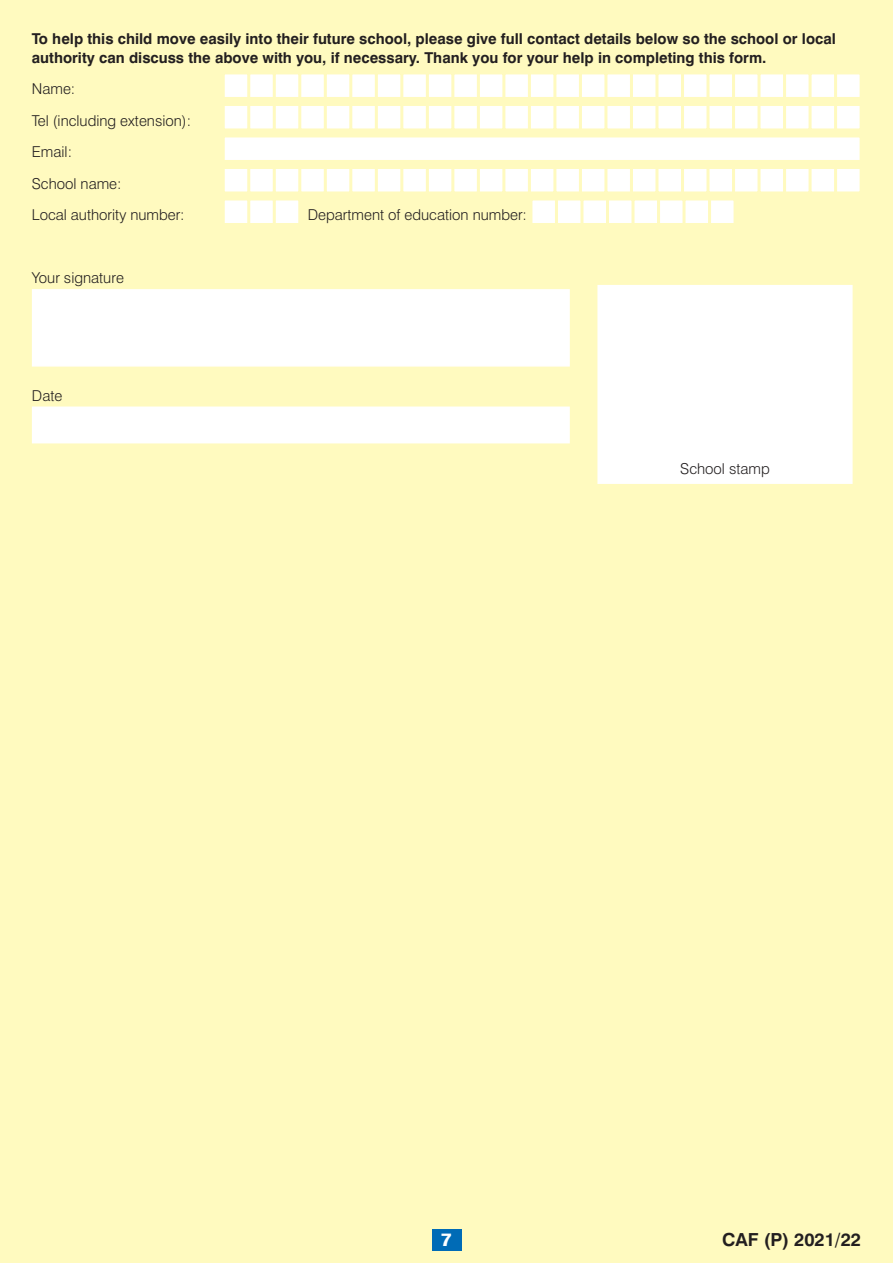
<style>
.page{position:relative;width:893px;height:1263px;background:#fffabf}
.page>*{position:absolute;margin:0;border:0;box-sizing:border-box;transform-origin:0 0}
.t1{font:700 18px "Swiss 721 BT";color:#231f20}
.t2{font:800 18px "Swiss 721 BT";color:#fff}
.FORM_-_body_with_rig{font:700 15px/18.8px "Swiss 721 BT";color:#231f20}
.FORM_-_body_general{font:300 15px "Swiss 721 BT";color:#231f20}
.FORM_-_body_with_rig-2{font:300 15px "Swiss 721 BT";color:#231f20}
</style>
<div class="page">
<div style="left:432px;top:1229px;width:29px;height:21px;background:#006bb6"></div>
<div style="left:223px;top:73px;width:26px;height:25px;background:#fff;border:2px solid #fffabf"></div>
<div style="left:249px;top:73px;width:25px;height:25px;background:#fff;border:2px solid #fffabf"></div>
<div style="left:274px;top:73px;width:26px;height:25px;background:#fff;border:2px solid #fffabf"></div>
<div style="left:300px;top:73px;width:25px;height:25px;background:#fff;border:2px solid #fffabf"></div>
<div style="left:325px;top:73px;width:26px;height:25px;background:#fff;border:2px solid #fffabf"></div>
<div style="left:351px;top:73px;width:25px;height:25px;background:#fff;border:2px solid #fffabf"></div>
<div style="left:376px;top:73px;width:26px;height:25px;background:#fff;border:2px solid #fffabf"></div>
<div style="left:402px;top:73px;width:25px;height:25px;background:#fff;border:2px solid #fffabf"></div>
<div style="left:427px;top:73px;width:26px;height:25px;background:#fff;border:2px solid #fffabf"></div>
<div style="left:453px;top:73px;width:25px;height:25px;background:#fff;border:2px solid #fffabf"></div>
<div style="left:478px;top:73px;width:26px;height:25px;background:#fff;border:2px solid #fffabf"></div>
<div style="left:504px;top:73px;width:25px;height:25px;background:#fff;border:2px solid #fffabf"></div>
<div style="left:529px;top:73px;width:26px;height:25px;background:#fff;border:2px solid #fffabf"></div>
<div style="left:555px;top:73px;width:25px;height:25px;background:#fff;border:2px solid #fffabf"></div>
<div style="left:580px;top:73px;width:26px;height:25px;background:#fff;border:2px solid #fffabf"></div>
<div style="left:606px;top:73px;width:25px;height:25px;background:#fff;border:2px solid #fffabf"></div>
<div style="left:631px;top:73px;width:26px;height:25px;background:#fff;border:2px solid #fffabf"></div>
<div style="left:657px;top:73px;width:25px;height:25px;background:#fff;border:2px solid #fffabf"></div>
<div style="left:682px;top:73px;width:26px;height:25px;background:#fff;border:2px solid #fffabf"></div>
<div style="left:708px;top:73px;width:25px;height:25px;background:#fff;border:2px solid #fffabf"></div>
<div style="left:733px;top:73px;width:26px;height:25px;background:#fff;border:2px solid #fffabf"></div>
<div style="left:759px;top:73px;width:25px;height:25px;background:#fff;border:2px solid #fffabf"></div>
<div style="left:784px;top:73px;width:26px;height:25px;background:#fff;border:2px solid #fffabf"></div>
<div style="left:810px;top:73px;width:26px;height:25px;background:#fff;border:2px solid #fffabf"></div>
<div style="left:836px;top:73px;width:25px;height:25px;background:#fff;border:2px solid #fffabf"></div>
<div style="left:223px;top:104px;width:26px;height:26px;background:#fff;border:2px solid #fffabf"></div>
<div style="left:249px;top:104px;width:25px;height:26px;background:#fff;border:2px solid #fffabf"></div>
<div style="left:274px;top:104px;width:26px;height:26px;background:#fff;border:2px solid #fffabf"></div>
<div style="left:300px;top:104px;width:25px;height:26px;background:#fff;border:2px solid #fffabf"></div>
<div style="left:325px;top:104px;width:26px;height:26px;background:#fff;border:2px solid #fffabf"></div>
<div style="left:351px;top:104px;width:25px;height:26px;background:#fff;border:2px solid #fffabf"></div>
<div style="left:376px;top:104px;width:26px;height:26px;background:#fff;border:2px solid #fffabf"></div>
<div style="left:402px;top:104px;width:25px;height:26px;background:#fff;border:2px solid #fffabf"></div>
<div style="left:427px;top:104px;width:26px;height:26px;background:#fff;border:2px solid #fffabf"></div>
<div style="left:453px;top:104px;width:25px;height:26px;background:#fff;border:2px solid #fffabf"></div>
<div style="left:478px;top:104px;width:26px;height:26px;background:#fff;border:2px solid #fffabf"></div>
<div style="left:504px;top:104px;width:25px;height:26px;background:#fff;border:2px solid #fffabf"></div>
<div style="left:529px;top:104px;width:26px;height:26px;background:#fff;border:2px solid #fffabf"></div>
<div style="left:555px;top:104px;width:25px;height:26px;background:#fff;border:2px solid #fffabf"></div>
<div style="left:580px;top:104px;width:26px;height:26px;background:#fff;border:2px solid #fffabf"></div>
<div style="left:606px;top:104px;width:25px;height:26px;background:#fff;border:2px solid #fffabf"></div>
<div style="left:631px;top:104px;width:26px;height:26px;background:#fff;border:2px solid #fffabf"></div>
<div style="left:657px;top:104px;width:25px;height:26px;background:#fff;border:2px solid #fffabf"></div>
<div style="left:682px;top:104px;width:26px;height:26px;background:#fff;border:2px solid #fffabf"></div>
<div style="left:708px;top:104px;width:25px;height:26px;background:#fff;border:2px solid #fffabf"></div>
<div style="left:733px;top:104px;width:26px;height:26px;background:#fff;border:2px solid #fffabf"></div>
<div style="left:759px;top:104px;width:25px;height:26px;background:#fff;border:2px solid #fffabf"></div>
<div style="left:784px;top:104px;width:26px;height:26px;background:#fff;border:2px solid #fffabf"></div>
<div style="left:810px;top:104px;width:26px;height:26px;background:#fff;border:2px solid #fffabf"></div>
<div style="left:836px;top:104px;width:25px;height:26px;background:#fff;border:2px solid #fffabf"></div>
<div style="left:223px;top:136px;width:638px;height:25px;background:#fff;border:2px solid #fffabf"></div>
<div style="left:223px;top:167px;width:26px;height:26px;background:#fff;border:2px solid #fffabf"></div>
<div style="left:249px;top:167px;width:25px;height:26px;background:#fff;border:2px solid #fffabf"></div>
<div style="left:274px;top:167px;width:26px;height:26px;background:#fff;border:2px solid #fffabf"></div>
<div style="left:300px;top:167px;width:25px;height:26px;background:#fff;border:2px solid #fffabf"></div>
<div style="left:325px;top:167px;width:26px;height:26px;background:#fff;border:2px solid #fffabf"></div>
<div style="left:351px;top:167px;width:25px;height:26px;background:#fff;border:2px solid #fffabf"></div>
<div style="left:376px;top:167px;width:26px;height:26px;background:#fff;border:2px solid #fffabf"></div>
<div style="left:402px;top:167px;width:25px;height:26px;background:#fff;border:2px solid #fffabf"></div>
<div style="left:427px;top:167px;width:26px;height:26px;background:#fff;border:2px solid #fffabf"></div>
<div style="left:453px;top:167px;width:25px;height:26px;background:#fff;border:2px solid #fffabf"></div>
<div style="left:478px;top:167px;width:26px;height:26px;background:#fff;border:2px solid #fffabf"></div>
<div style="left:504px;top:167px;width:25px;height:26px;background:#fff;border:2px solid #fffabf"></div>
<div style="left:529px;top:167px;width:26px;height:26px;background:#fff;border:2px solid #fffabf"></div>
<div style="left:555px;top:167px;width:25px;height:26px;background:#fff;border:2px solid #fffabf"></div>
<div style="left:580px;top:167px;width:26px;height:26px;background:#fff;border:2px solid #fffabf"></div>
<div style="left:606px;top:167px;width:25px;height:26px;background:#fff;border:2px solid #fffabf"></div>
<div style="left:631px;top:167px;width:26px;height:26px;background:#fff;border:2px solid #fffabf"></div>
<div style="left:657px;top:167px;width:25px;height:26px;background:#fff;border:2px solid #fffabf"></div>
<div style="left:682px;top:167px;width:26px;height:26px;background:#fff;border:2px solid #fffabf"></div>
<div style="left:708px;top:167px;width:25px;height:26px;background:#fff;border:2px solid #fffabf"></div>
<div style="left:733px;top:167px;width:26px;height:26px;background:#fff;border:2px solid #fffabf"></div>
<div style="left:759px;top:167px;width:25px;height:26px;background:#fff;border:2px solid #fffabf"></div>
<div style="left:784px;top:167px;width:26px;height:26px;background:#fff;border:2px solid #fffabf"></div>
<div style="left:810px;top:167px;width:26px;height:26px;background:#fff;border:2px solid #fffabf"></div>
<div style="left:836px;top:167px;width:25px;height:26px;background:#fff;border:2px solid #fffabf"></div>
<div style="left:223px;top:199px;width:26px;height:25px;background:#fff;border:2px solid #fffabf"></div>
<div style="left:249px;top:199px;width:25px;height:25px;background:#fff;border:2px solid #fffabf"></div>
<div style="left:274px;top:199px;width:26px;height:25px;background:#fff;border:2px solid #fffabf"></div>
<div style="left:531px;top:199px;width:25px;height:25px;background:#fff;border:2px solid #fffabf"></div>
<div style="left:556px;top:199px;width:26px;height:25px;background:#fff;border:2px solid #fffabf"></div>
<div style="left:582px;top:199px;width:25px;height:25px;background:#fff;border:2px solid #fffabf"></div>
<div style="left:607px;top:199px;width:26px;height:25px;background:#fff;border:2px solid #fffabf"></div>
<div style="left:633px;top:199px;width:25px;height:25px;background:#fff;border:2px solid #fffabf"></div>
<div style="left:658px;top:199px;width:26px;height:25px;background:#fff;border:2px solid #fffabf"></div>
<div style="left:684px;top:199px;width:25px;height:25px;background:#fff;border:2px solid #fffabf"></div>
<div style="left:709px;top:199px;width:26px;height:25px;background:#fff;border:2px solid #fffabf"></div>
<div style="left:32px;top:289px;width:538px;height:78px;background:#fff;border:2px solid #fff"></div>
<div style="left:32px;top:406px;width:538px;height:37px;background:#fff;border:2px solid #fff"></div>
<div style="left:598px;top:286px;width:254px;height:197px;background:#fff"></div>
<div style="left:597px;top:285px;width:256px;height:199px;border:2px solid #fff"></div>
<p class="FORM_-_body_with_rig" style="left:32px;top:29px;width:806px">To help this child move easily into their future school, please give full contact details below so the school or local authority can discuss the above with you, if necessary. Thank you for your help in completing this form.</p>
<p class="FORM_-_body_with_rig-2" style="left:32px;top:80px;width:45px">Name:</p>
<p class="FORM_-_body_with_rig-2" style="left:32px;top:111px;width:161px">Tel (including extension):</p>
<p class="FORM_-_body_with_rig-2" style="left:32px;top:143px;width:42px">Email:</p>
<p class="FORM_-_body_with_rig-2" style="left:32px;top:174px;width:91px">School name:</p>
<p class="FORM_-_body_general" style="left:32px;top:206px;width:154px">Local authority number:</p>
<p class="FORM_-_body_general" style="left:308px;top:206px;width:221px">Department of education number:</p>
<p class="FORM_-_body_general" style="left:32px;top:269px;width:94px">Your signature</p>
<p class="FORM_-_body_general" style="left:32px;top:386px;width:32px">Date</p>
<p class="FORM_-_body_general" style="left:680px;top:459px;width:91px">School stamp</p>
<p class="t2" style="left:441px;top:1228px;width:12px">7</p>
<p class="t1" style="left:722px;top:1228px;width:140px">CAF (P) 2021/22</p>
</div>
